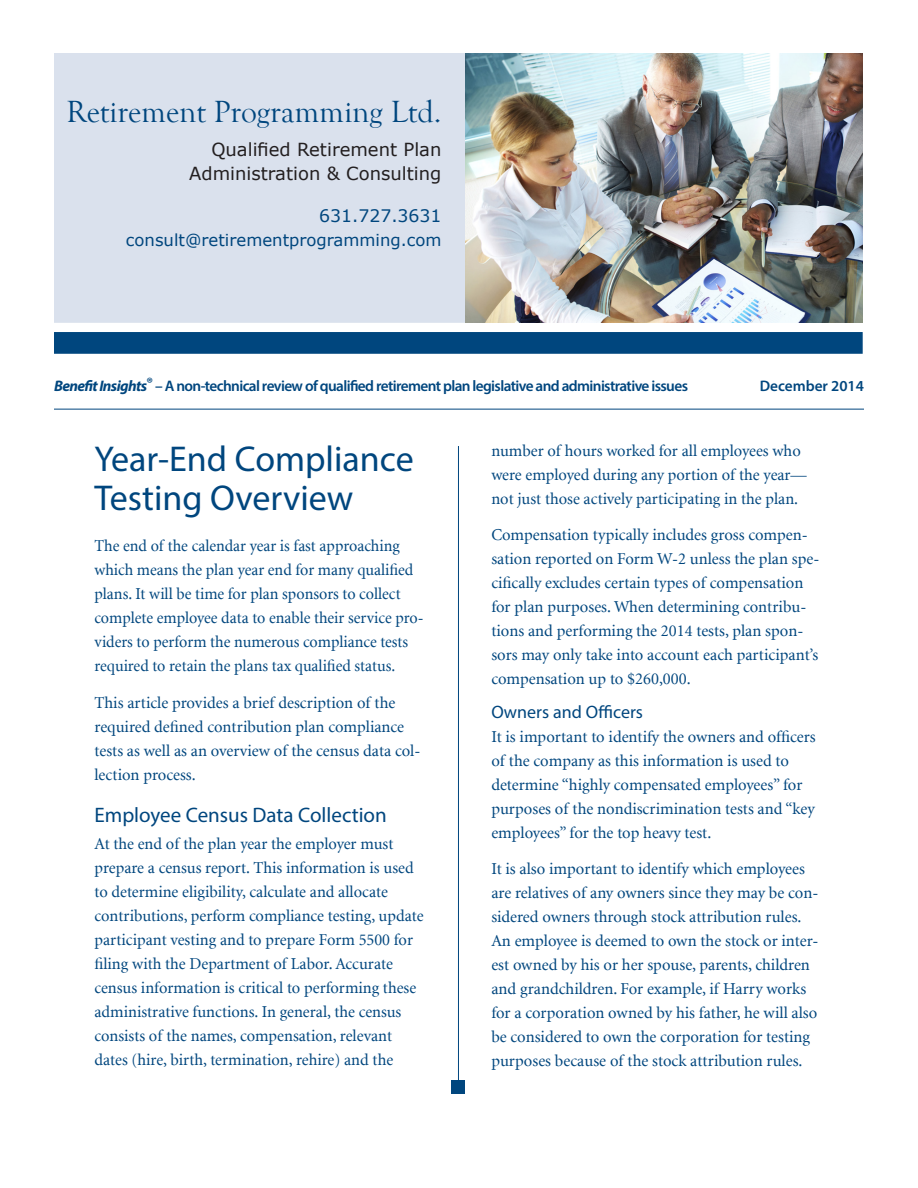
<style>
.page{position:relative;width:918px;height:1188px;background:#fff}
.page>*{position:absolute;margin:0;border:0;box-sizing:border-box;transform-origin:0 0}
.headline{font:36px/39px "Myriad Pro";color:#00467e}
.body{font:31.5px "Goudy Old Style T";color:#00467e}
.subhead{font:21px "Myriad Pro";color:#00467e}
.body-2{font:18px "Verdana";color:#231f20}
.subhead_2{font:18px "Myriad Pro";color:#00467e}
.body-3{font:17.25px "Verdana";color:#00467e}
.body-4{font:16.5px/24px "Minion";color:#00467e}
.body-5{font:16.5px "Verdana";color:#00467e}
.t1{font:600 15.3px "Myriad Pro";letter-spacing:-.04em;color:#00467e}
.t2{font:600 15.3px "Myriad Pro";color:#00467e}
.s1{font-weight:700;font-style:italic}
</style>
<div class="page">
<hr style="left:458px;top:446px;width:1px;height:648px;background:#00467e">
<div style="left:452px;top:1080px;width:13px;height:14px;background:#00467e"></div>
<hr style="left:54px;top:409px;width:810px;height:1px;background:#00467e">
<div style="left:54px;top:53px;width:411px;height:270px;background:#dae1ed"></div>
<img style="left:465px;top:53px;width:398px;height:270px">
<div style="left:54px;top:332px;width:809px;height:22px;background:#00467e;border:2px solid #00467e"></div>
<p class="body" style="left:67px;top:94px;width:376px">Retirement Programming Ltd.</p>
<p class="body-2" style="left:211px;top:137px;width:232px">Qualified Retirement Plan</p>
<p class="body-2" style="left:189px;top:161px;width:254px">Administration &amp; Consulting</p>
<p class="body-3" style="left:319px;top:204px;width:124px">631.727.3631</p>
<p class="body-5" style="left:126px;top:229px;width:317px">consult@retirementprogramming.com</p>
<p class="t1" style="left:54px;top:376px;width:636px"><span class="s1">Benefit Insights</span><sup>®</sup> – A non-technical review of qualified retirement plan legislative and administrative issues</p>
<p class="t2" style="left:760px;top:376px;width:106px">December 2014</p>
<p class="headline" style="left:94px;top:439px;width:321px">Year-End Compliance<br>Testing Overview</p>
<p class="body-4" style="left:94px;top:534px;width:331px">The end of the calendar year is fast approaching which means the plan year end for many qualified plans. It will be time for plan sponsors to collect complete employee data to enable their service pro&shy;viders to perform the numerous compliance tests required to retain the plans tax qualified status.</p>
<p class="body-4" style="left:94px;top:691px;width:327px">This article provides a brief description of the required defined contribution plan compliance tests as well as an overview of the census data col&shy;lection process.</p>
<p class="subhead" style="left:94px;top:802px;width:294px">Employee Census Data Collection</p>
<p class="body-4" style="left:94px;top:833px;width:331px">At the end of the plan year the employer must prepare a census report. This information is used to determine eligibility, calculate and allocate contributions, perform compliance testing, update participant vesting and to prepare Form 5500 for filing with the Department of Labor. Accurate census information is critical to performing these administrative functions. In general, the census consists of the names, compensation, relevant dates (hire, birth, termination, rehire) and the</p>
<p class="body-4" style="left:491px;top:439px;width:317px">number of hours worked for all employees who were employed during any portion of the year— not just those actively participating in the plan.</p>
<p class="body-4" style="left:491px;top:523px;width:330px">Compensation typically includes gross compen&shy;sation reported on Form W-2 unless the plan spe&shy;cifically excludes certain types of compensation for plan purposes. When determining contribu&shy;tions and performing the 2014 tests, plan spon&shy;sors may only take into account each participant’s compensation up to $260,000.</p>
<p class="subhead_2" style="left:491px;top:701px;width:153px">Owners and Officers</p>
<p class="body-4" style="left:491px;top:725px;width:326px">It is important to identify the owners and officers of the company as this information is used to determine “highly compensated employees” for purposes of the nondiscrimination tests and “key employees” for the top heavy test.</p>
<p class="body-4" style="left:491px;top:857px;width:329px">It is also important to identify which employees are relatives of any owners since they may be con&shy;sidered owners through stock attribution rules.<br>An employee is deemed to own the stock or inter&shy;est owned by his or her spouse, parents, children and grandchildren. For example, if Harry works for a corporation owned by his father, he will also be considered to own the corporation for testing purposes because of the stock attribution rules.</p>
</div>
